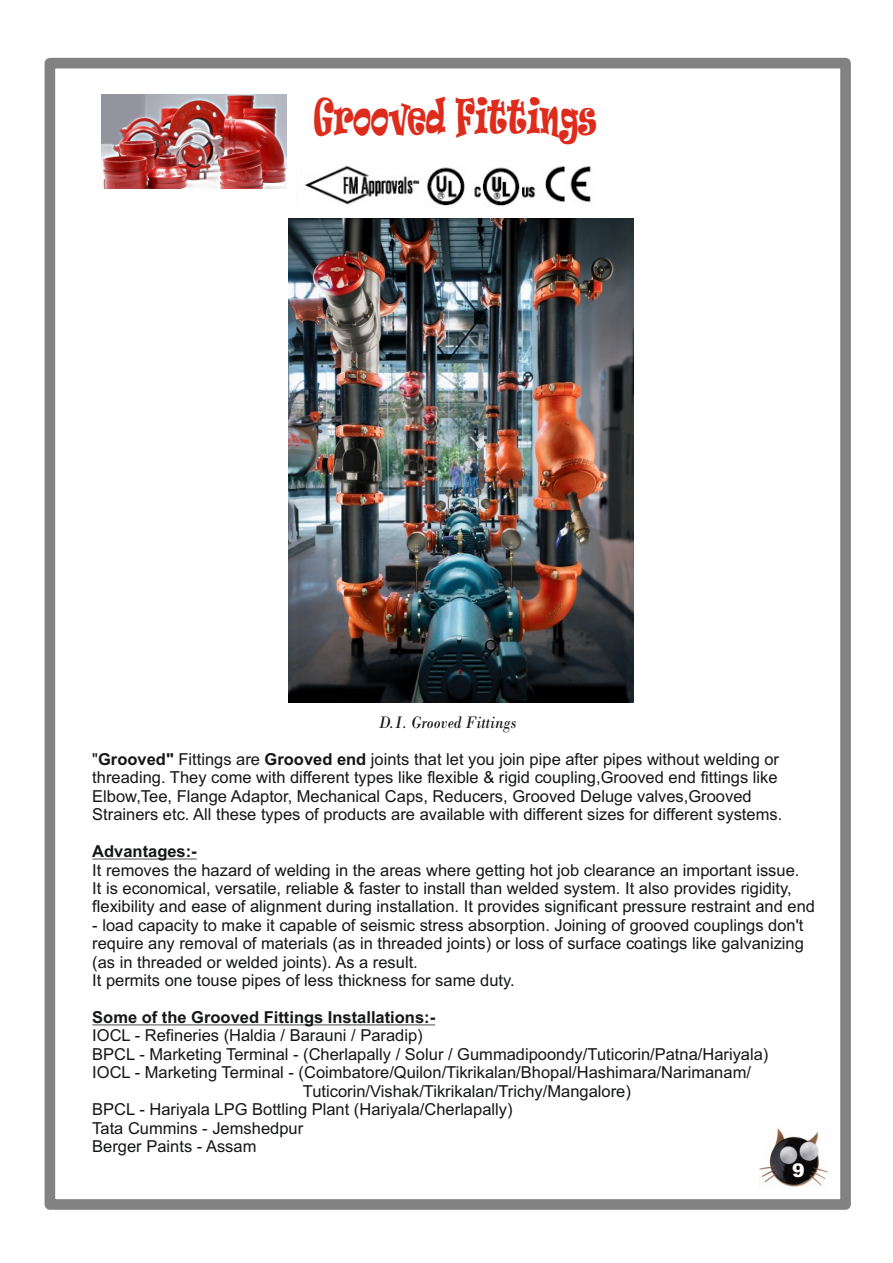
<style>
.page{position:relative;width:893px;height:1263px;background:#fff}
.page>*{position:absolute;margin:0;border:0;box-sizing:border-box;transform-origin:0 0}
.t1{font:45.45px "Ravie";color:#dd2b1c;scale:.55 1}
.t2{font:900 18.9px "Arial";color:#fff}
.t3{font:italic 17.4px "Bodoni";color:#151616;scale:.91 1}
.t4{font:16.5px/18.5px "Arial";color:#151616}
.t5{font:700 16.5px "Arial";color:#151616}
.s1{font-weight:700}
</style>
<div class="page">
<img style="left:304px;top:165px;width:287px;height:41px">
<div style="left:45px;top:58px;width:806px;height:1152px;border:11px solid #818281"></div>
<img style="left:289px;top:218px;width:345px;height:484px">
<hr style="left:92px;top:859px;width:105px;height:1px;background:#151616">
<hr style="left:92px;top:1024px;width:343px;height:1px;background:#151616">
<img style="left:102px;top:95px;width:184px;height:94px">
<img style="left:759px;top:1128px;width:69px;height:59px">
<h1 class="t1" style="left:314px;top:97px;width:516px">Grooved Fittings</h1>
<p class="t3" style="left:379px;top:716px;width:153px">D.I. Grooved Fittings</p>
<p class="t4" style="left:92px;top:751px;width:691px">"<span class="s1">Grooved"</span> Fittings are <span class="s1">Grooved end</span> joints that let you join pipe after pipes without welding or threading. They come with different types like flexible &amp; rigid coupling,Grooved end fittings like Elbow,Tee, Flange Adaptor, Mechanical Caps, Reducers, Grooved Deluge valves,Grooved Strainers etc. All these types of products are available with different sizes for different systems.</p>
<p class="t5" style="left:92px;top:845px;width:106px">Advantages:-</p>
<p class="t4" style="left:92px;top:862px;width:724px">It removes the hazard of welding in the areas where getting hot job clearance an important issue.<br>It is economical, versatile, reliable &amp; faster to install than welded system. It also provides rigidity, flexibility and ease of alignment during installation. It provides significant pressure restraint and end</p>
<p class="t4" style="left:92px;top:917px;width:713px">- load capacity to make it capable of seismic stress absorption. Joining of grooved couplings don't require any removal of materials (as in threaded joints) or loss of surface coatings like galvanizing (as in threaded or welded joints). As a result.<br>It permits one touse pipes of less thickness for same duty.</p>
<p class="t5" style="left:92px;top:1011px;width:344px">Some of the Grooved Fittings Installations:-</p>
<p class="t4" style="left:92px;top:1028px;width:332px">IOCL - Refineries (Haldia / Barauni / Paradip)</p>
<p class="t4" style="left:92px;top:1046px;width:678px">BPCL - Marketing Terminal - (Cherlapally / Solur / Gummadipoondy/Tuticorin/Patna/Hariyala)</p>
<p class="t4" style="left:92px;top:1065px;width:660px">IOCL - Marketing Terminal - (Coimbatore/Quilon/Tikrikalan/Bhopal/Hashimara/Narimanam/</p>
<p class="t4" style="left:303px;top:1083px;width:329px">Tuticorin/Vishak/Tikrikalan/Trichy/Mangalore)</p>
<p class="t4" style="left:92px;top:1102px;width:422px">BPCL - Hariyala LPG Bottling Plant (Hariyala/Cherlapally)</p>
<p class="t4" style="left:92px;top:1120px;width:212px">Tata Cummins - Jemshedpur</p>
<p class="t4" style="left:92px;top:1138px;width:166px">Berger Paints - Assam</p>
<p class="t2" style="left:792px;top:1164px;width:14px">9</p>
</div>
